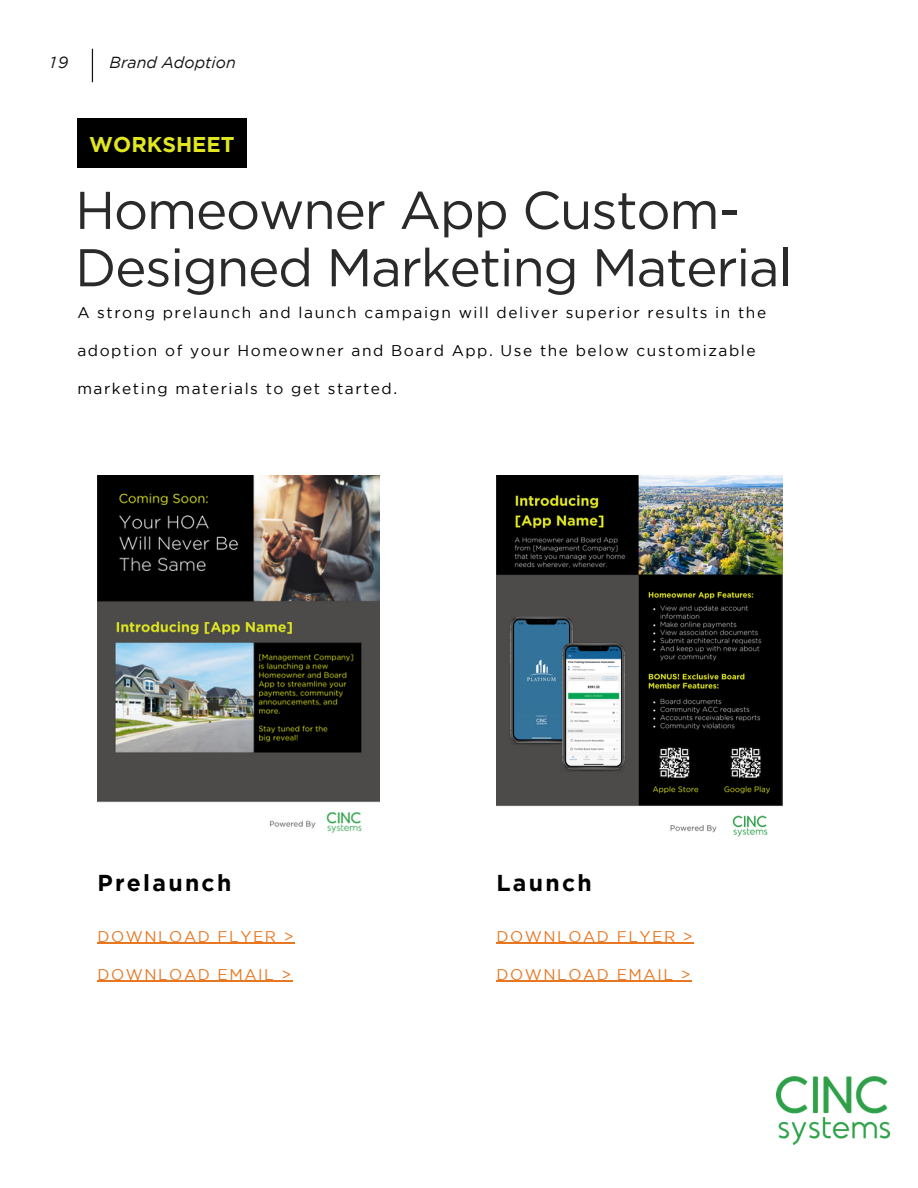
<style>
.page{position:relative;width:918px;height:1188px;background:#fff}
.page>*{position:absolute;margin:0;border:0;box-sizing:border-box;transform-origin:0 0}
.t1{font:52.95px/57.3px "Gotham";letter-spacing:-.025em;color:#2a2a2a}
.t2{font:700 22.95px "Gotham";letter-spacing:.1em;color:#000}
.t3{font:700 21.3px "Gotham";color:#e0e721}
.t4{font:italic 16.05px "Gotham";color:#141414}
.t5{font:15.45px "Gotham";letter-spacing:.1em;color:#000}
.t6{font:15.45px "Gotham";letter-spacing:.1em;color:#e87722}
</style>
<div class="page">
<svg style="left:92px;top:49px;width:1px;height:33px"></svg>
<img style="left:777px;top:1077px;width:112px;height:67px">
<div style="left:77px;top:118px;width:170px;height:49px;background:#000"></div>
<img style="left:496px;top:475px;width:286px;height:362px">
<img style="left:97px;top:475px;width:283px;height:359px">
<hr style="left:97px;top:943px;width:198px;height:1px;background:#e87722">
<hr style="left:97px;top:981px;width:196px;height:1px;background:#e87722">
<hr style="left:496px;top:943px;width:198px;height:1px;background:#e87722">
<hr style="left:496px;top:981px;width:196px;height:1px;background:#e87722">
<p class="t4" style="left:50px;top:56px;width:20px">19</p>
<p class="t4" style="left:110px;top:56px;width:128px">Brand Adoption</p>
<p class="t3" style="left:89px;top:136px;width:147px">WORKSHEET</p>
<p class="t1" style="left:75px;top:185px;width:719px">Homeowner App Custom-<br>Designed Marketing Material</p>
<p class="t5" style="left:77px;top:306px;width:690px">A strong prelaunch and launch campaign will deliver superior results in the</p>
<p class="t5" style="left:77px;top:345px;width:680px">adoption of your Homeowner and Board App. Use the below customizable</p>
<p class="t5" style="left:77px;top:383px;width:321px">marketing materials to get started.</p>
<p class="t2" style="left:97px;top:874px;width:135px">Prelaunch</p>
<p class="t2" style="left:496px;top:874px;width:97px">Launch</p>
<p class="t6" style="left:97px;top:930px;width:198px">DOWNLOAD FLYER &gt;</p>
<p class="t6" style="left:97px;top:968px;width:196px">DOWNLOAD EMAIL &gt;</p>
<p class="t6" style="left:496px;top:930px;width:198px">DOWNLOAD FLYER &gt;</p>
<p class="t6" style="left:496px;top:968px;width:196px">DOWNLOAD EMAIL &gt;</p>
</div>
